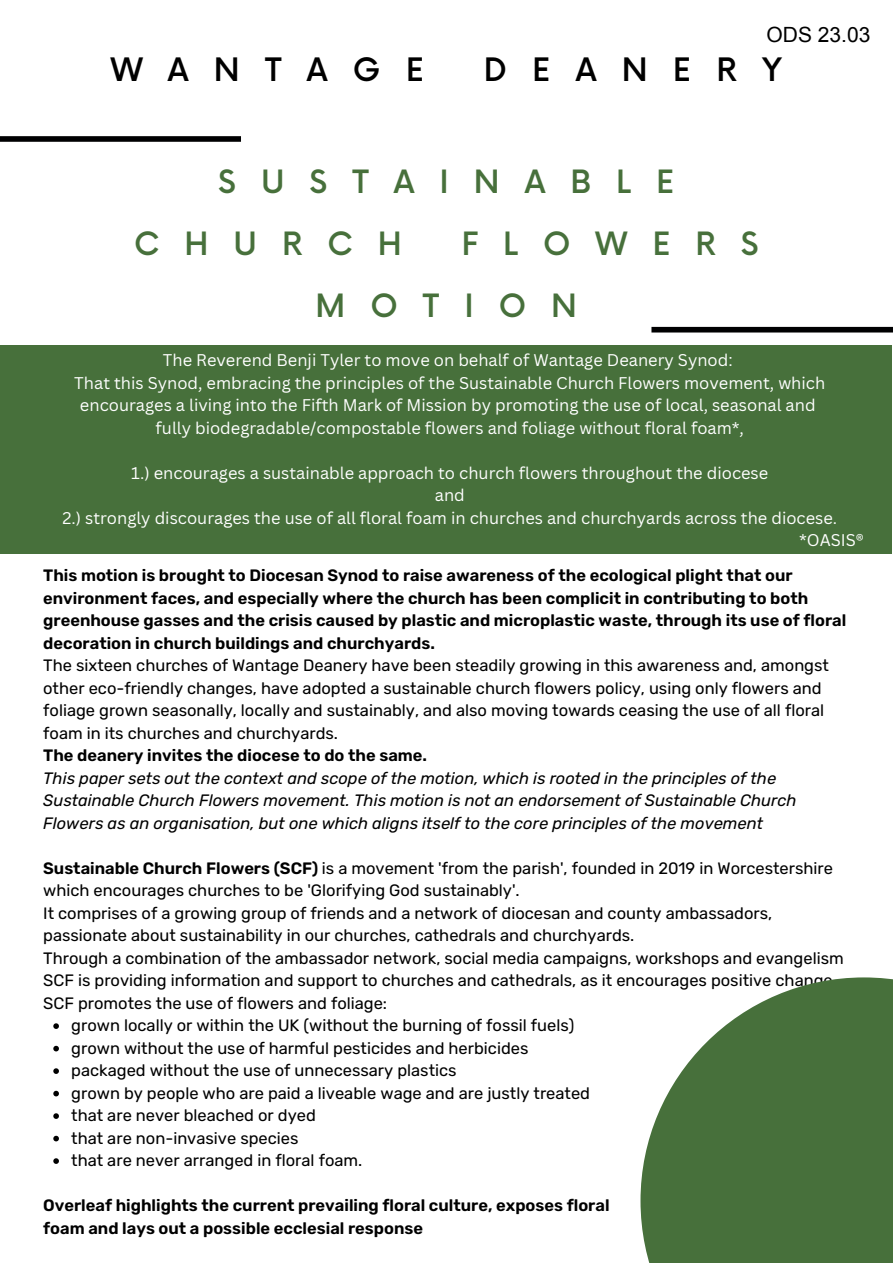
<style>
.page{position:relative;width:893px;height:1264px;background:#fff}
.page>*{position:absolute;margin:0;border:0;box-sizing:border-box;transform-origin:0 0}
.t1{font:500 31.5px "Now";letter-spacing:.8em;color:#000}
.t2{font:500 31.2px/61.8px "Now";letter-spacing:.8em;color:#47703b}
.t3{font:16.5px/22.5px "Rubik";color:#000}
.t4{font:16.5px/22.5px "Canva Sans";color:#fff;text-align:center}
.t5{font:600 16.5px/22.5px "Rubik";color:#000}
.t6{font:italic 16.5px/22.5px "Rubik";color:#000}
.s1{font-weight:600}
</style>
<div class="page">
<div style="left:0;top:136px;width:241px;height:6px;background:#000001"></div>
<div style="left:651px;top:327px;width:241px;height:5px;background:#000001"></div>
<svg style="left:53px;top:1023px;width:6px;height:5px"></svg>
<svg style="left:53px;top:1045px;width:6px;height:6px"></svg>
<svg style="left:53px;top:1068px;width:6px;height:5px"></svg>
<svg style="left:53px;top:1090px;width:6px;height:6px"></svg>
<svg style="left:53px;top:1113px;width:6px;height:5px"></svg>
<svg style="left:53px;top:1135px;width:6px;height:6px"></svg>
<svg style="left:53px;top:1158px;width:6px;height:5px"></svg>
<svg style="left:640px;top:977px;width:252px;height:285px;fill:#47703b"></svg>
<div style="left:0;top:345px;width:891px;height:208px;background:#47703b"></div>
<h1 class="t1" style="left:111px;top:52px;width:315px">WANTAGE</h1>
<h1 class="t1" style="left:484px;top:52px;width:299px">DEANERY</h1>
<h2 class="t2" style="left:134px;top:153px;width:542px;text-indent:84px">SUSTAINABLE<br>CHURCH</h2>
<h2 class="t2" style="left:315px;top:215px;width:444px;text-indent:146px">FLOWERS<br>MOTION</h2>
<p class="t4" style="left:74px;top:349px;width:752px">The Reverend Benji Tyler to move on behalf of Wantage Deanery Synod:<br>That this Synod, embracing the principles of the Sustainable Church Flowers movement, which encourages a living into the Fifth Mark of Mission by promoting the use of local, seasonal and fully biodegradable/compostable flowers and foliage without floral foam*,</p>
<p class="t4" style="left:131px;top:461px;width:638px">1.) encourages a sustainable approach to church flowers throughout the diocese</p>
<p class="t4" style="left:435px;top:483px;width:31px">and</p>
<p class="t4" style="left:62px;top:506px;width:776px">2.) strongly discourages the use of all floral foam in churches and churchyards across the diocese.</p>
<p class="t4" style="left:799px;top:528px;width:66px">*OASIS®</p>
<p class="t5" style="left:43px;top:564px;width:804px">This motion is brought to Diocesan Synod to raise awareness of the ecological plight that our environment faces, and especially where the church has been complicit in contributing to both greenhouse gasses and the crisis caused by plastic and microplastic waste, through its use of floral decoration in church buildings and churchyards.</p>
<p class="t3" style="left:43px;top:654px;width:787px">The sixteen churches of Wantage Deanery have been steadily growing in this awareness and, amongst other eco-friendly changes, have adopted a sustainable church flowers policy, using only flowers and foliage grown seasonally, locally and sustainably, and also moving towards ceasing the use of all floral foam in its churches and churchyards.</p>
<p class="t5" style="left:43px;top:744px;width:385px">The deanery invites the diocese to do the same.</p>
<p class="t6" style="left:43px;top:766px;width:754px">This paper sets out the context and scope of the motion, which is rooted in the principles of the<br>Sustainable Church Flowers movement. This motion is not an endorsement of Sustainable Church<br>Flowers as an organisation, but one which aligns itself to the core principles of the movement</p>
<p class="t3" style="left:43px;top:856px;width:802px"><span class="s1">Sustainable Church Flowers (SCF)</span> is a movement 'from the parish', founded in 2019 in Worcestershire which encourages churches to be 'Glorifying God sustainably'.<br>It comprises of a growing group of friends and a network of diocesan and county ambassadors, passionate about sustainability in our churches, cathedrals and churchyards.<br>Through a combination of the ambassador network, social media campaigns, workshops and evangelism SCF is providing information and support to churches and cathedrals, as it encourages positive change.<br>SCF promotes the use of flowers and foliage:</p>
<p class="t3" style="left:71px;top:1014px;width:520px">grown locally or within the UK (without the burning of fossil fuels) grown without the use of harmful pesticides and herbicides packaged without the use of unnecessary plastics<br>grown by people who are paid a liveable wage and are justly treated that are never bleached or dyed<br>that are non-invasive species<br>that are never arranged in floral foam.</p>
<p class="t5" style="left:43px;top:1194px;width:567px">Overleaf highlights the current prevailing floral culture, exposes floral foam and lays out a possible ecclesial response</p>
</div>
